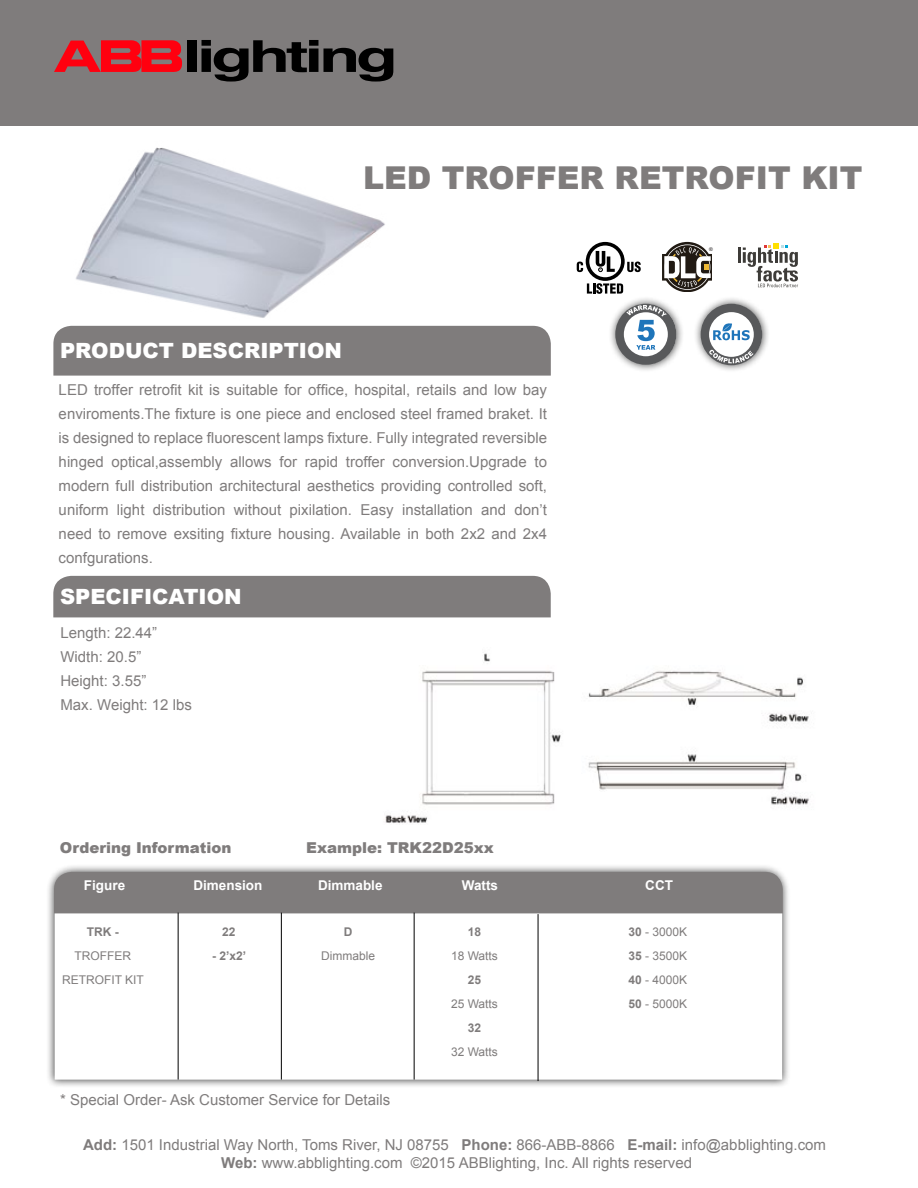
<style>
.page{position:relative;width:918px;height:1188px;background:#fff}
.page>*{position:absolute;margin:0;border:0;box-sizing:border-box;transform-origin:0 0}
.t1{font:900 31.5px "Arial";color:#7f7c7c}
.t2{font:900 21px "Arial";color:#fff}
.t3{font:15px/24px "Arial";color:#7f7c7c;text-align:center}
.t4{font:900 15px "Arial";color:#7f7c7c}
.t5{font:700 13.5px "Arial";color:#fff}
.t6{font:12px/24px "Arial";color:#7f7c7c;text-align:center}
.t7{font:700 12px "Arial";color:#7f7c7c}
.t8{font:5.1px "Arial";color:#252021}
.s1{font-weight:700}
</style>
<div class="page">
<div style="left:0;top:0;width:918px;height:126px;background:#7f7c7c"></div>
<svg style="left:54px;top:40px;width:128px;height:32px"></svg>
<div style="left:187px;top:40px;width:9px;height:32px;background:#000"></div>
<svg style="left:202px;top:40px;width:116px;height:42px"></svg>
<svg style="left:324px;top:48px;width:69px;height:34px"></svg>
<div style="left:53px;top:326px;width:498px;height:50px;background:#7f7c7c"></div>
<div style="left:53px;top:576px;width:498px;height:41px;background:#7f7c7c"></div>
<div style="left:46px;top:864px;width:745px;height:224px;background:#000;opacity:.75"></div>
<svg style="left:55px;top:913px;width:727px;height:167px"></svg>
<div style="left:54px;top:872px;width:729px;height:41px;background:#7f7c7c"></div>
<hr style="left:178px;top:913px;width:1px;height:167px;background:#000">
<hr style="left:281px;top:913px;width:1px;height:167px;background:#000">
<hr style="left:414px;top:913px;width:1px;height:167px;background:#000">
<hr style="left:538px;top:914px;width:1px;height:167px;background:#000">
<img style="left:65px;top:147px;width:335px;height:188px">
<img style="left:385px;top:653px;width:424px;height:170px">
<svg style="left:577px;top:242px;width:64px;height:52px"></svg>
<div style="left:608px;top:295px;width:77px;height:78px;background:#000;opacity:.75"></div>
<div style="left:615px;top:304px;width:61px;height:61px;background:#58595b;border-radius:50%"></div>
<div style="left:624px;top:312px;width:44px;height:44px;background:#fff;border-radius:50%"></div>
<svg style="left:626px;top:305px;width:41px;height:45px"></svg>
<div style="left:694px;top:296px;width:76px;height:77px;background:#000;opacity:.75"></div>
<div style="left:701px;top:304px;width:61px;height:61px;background:#58595b;border-radius:50%"></div>
<div style="left:709px;top:312px;width:45px;height:45px;background:#fff;border-radius:50%"></div>
<svg style="left:709px;top:350px;width:45px;height:13px"></svg>
<svg style="left:713px;top:323px;width:37px;height:17px"></svg>
<svg style="left:662px;top:242px;width:50px;height:50px"></svg>
<hr style="left:738px;top:248px;width:3px;height:15px;background:#3d3b38">
<svg style="left:743px;top:243px;width:55px;height:44px"></svg>
<h1 class="t1" style="left:363px;top:155px;width:501px">LED TROFFER RETROFIT KIT</h1>
<h2 class="t2" style="left:60px;top:336px;width:283px">PRODUCT DESCRIPTION</h2>
<p class="t3" style="left:59px;top:378px;width:490px;text-align:justify">LED troffer retrofit kit is suitable for office, hospital, retails and low bay enviroments.The fixture is one piece and enclosed steel framed braket. It is designed to replace fluorescent lamps fixture. Fully integrated reversible hinged optical,assembly allows for rapid troffer conversion.Upgrade to modern full distribution architectural aesthetics providing controlled soft, uniform light distribution without pixilation. Easy installation and don’t need to remove exsiting fixture housing. Available in both 2x2 and 2x4 confgurations.</p>
<h2 class="t2" style="left:60px;top:582px;width:183px">SPECIFICATION</h2>
<p class="t3" style="left:60px;top:621px;width:133px;text-align:left">Length: 22.44”<br>Width: 20.5”<br>Height: 3.55”<br>Max. Weight: 12 lbs</p>
<p class="t8" style="left:709px;top:246px;width:5px">®</p>
<p class="t4" style="left:60px;top:836px;width:173px">Ordering Information</p>
<p class="t4" style="left:306px;top:836px;width:189px">Example: TRK22D25xx</p>
<p class="t5" style="left:84px;top:876px;width:43px">Figure</p>
<p class="t5" style="left:318px;top:876px;width:66px">Dimmable</p>
<p class="t5" style="left:462px;top:876px;width:38px">Watts</p>
<p class="t5" style="left:645px;top:876px;width:29px">CCT</p>
<p class="t7" style="left:222px;top:924px;width:15px">22</p>
<p class="t7" style="left:212px;top:948px;width:36px">- 2’x2’</p>
<p class="t5" style="left:193px;top:876px;width:71px">Dimension</p>
<p class="t7" style="left:468px;top:924px;width:15px">18</p>
<p class="t6" style="left:451px;top:944px;width:48px">18 Watts</p>
<p class="t7" style="left:468px;top:972px;width:15px">25</p>
<p class="t6" style="left:451px;top:992px;width:48px">25 Watts</p>
<p class="t7" style="left:468px;top:1020px;width:15px">32</p>
<p class="t6" style="left:451px;top:1040px;width:48px">32 Watts</p>
<p class="t6" style="left:628px;top:920px;width:60px;text-align:justify"><span class="s1">30</span> - 3000K <span class="s1">35</span> - 3500K <span class="s1">40</span> - 4000K <span class="s1">50</span> - 5000K</p>
<p class="t7" style="left:87px;top:924px;width:33px">TRK -</p>
<p class="t6" style="left:62px;top:944px;width:83px">TROFFER<br>RETROFIT KIT</p>
<p class="t7" style="left:344px;top:924px;width:10px">D</p>
<p class="t6" style="left:321px;top:944px;width:55px">Dimmable</p>
<p class="t3" style="left:60px;top:1088px;width:332px">* Special Order- Ask Customer Service for Details</p>
<p class="t3" style="left:83px;top:1136px;width:745px;line-height:18px"><span class="s1">Add:</span> 1501 Industrial Way North, Toms River, NJ 08755 <span class="s1">Phone:</span> 866-ABB-8866 <span class="s1">E-mail:</span> info@abblighting.com<br><span class="s1">Web:</span> www.abblighting.com ©2015 ABBlighting, Inc. All rights reserved</p>
</div>
